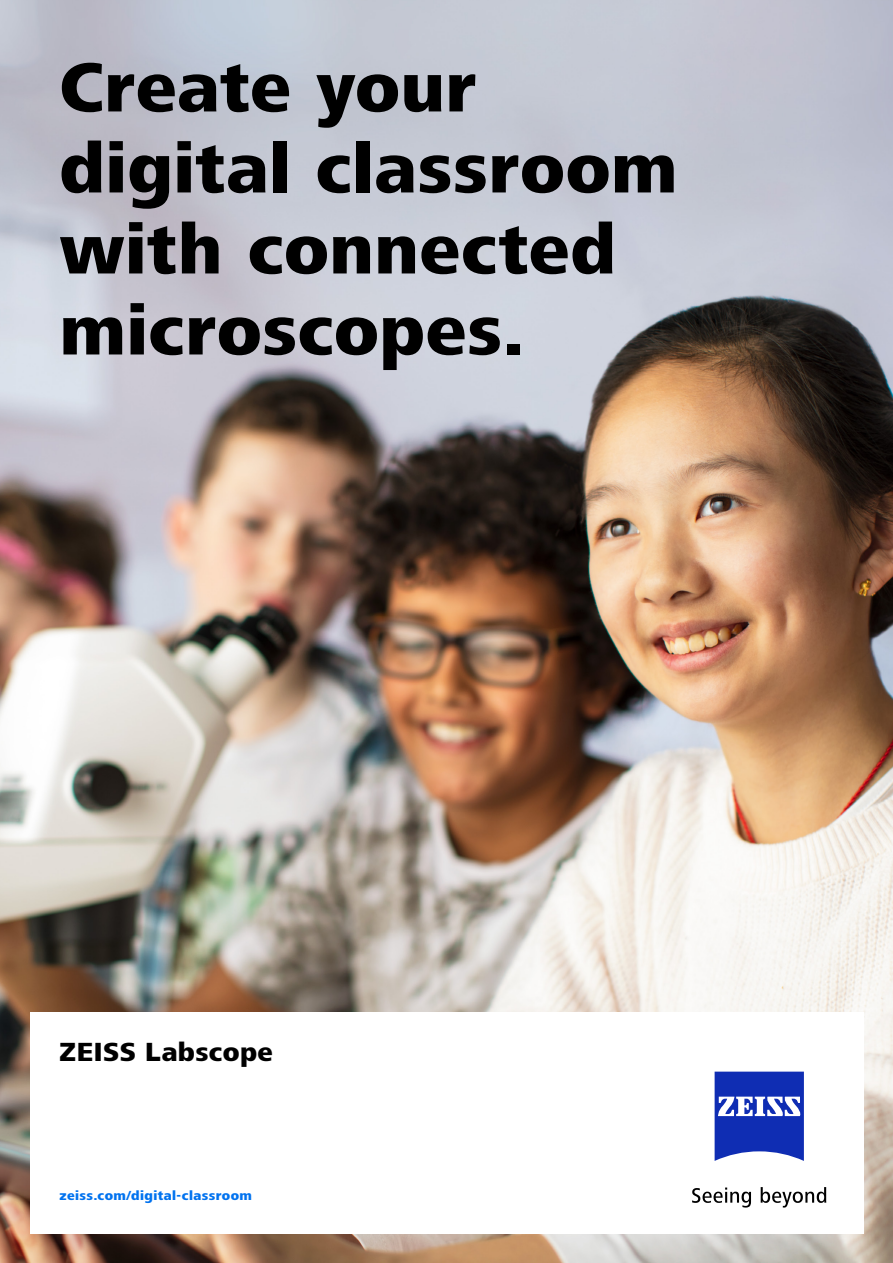
<style>
.page{position:relative;width:893px;height:1263px;background:#fff}
.page>*{position:absolute;margin:0;border:0;box-sizing:border-box;transform-origin:0 0}
.t1{font:800 72px/81px "ZEISS Frutiger Next W1 G";letter-spacing:.01em;color:#000}
.t2{font:800 27px "ZEISS Frutiger Next W1 G";letter-spacing:.015em;color:#000}
.t3{font:800 13.5px "ZEISS Frutiger Next W1 G";letter-spacing:.03em;color:#0072ef}
</style>
<div class="page">
<img style="left:0;top:0;width:893px;height:1263px">
<div style="left:30px;top:1012px;width:833px;height:221px;background:#fff"></div>
<svg style="left:715px;top:1071px;width:89px;height:90px"></svg>
<svg style="left:692px;top:1187px;width:59px;height:20px"></svg>
<svg style="left:761px;top:1187px;width:65px;height:20px"></svg>
<p class="t1" style="left:60px;top:44px;width:619px">Create your digital classroom with connected microscopes.</p>
<p class="t2" style="left:60px;top:1033px;width:215px">ZEISS Labscope</p>
<p class="t3" style="left:60px;top:1186px;width:194px">zeiss.com/digital-classroom</p>
</div>
